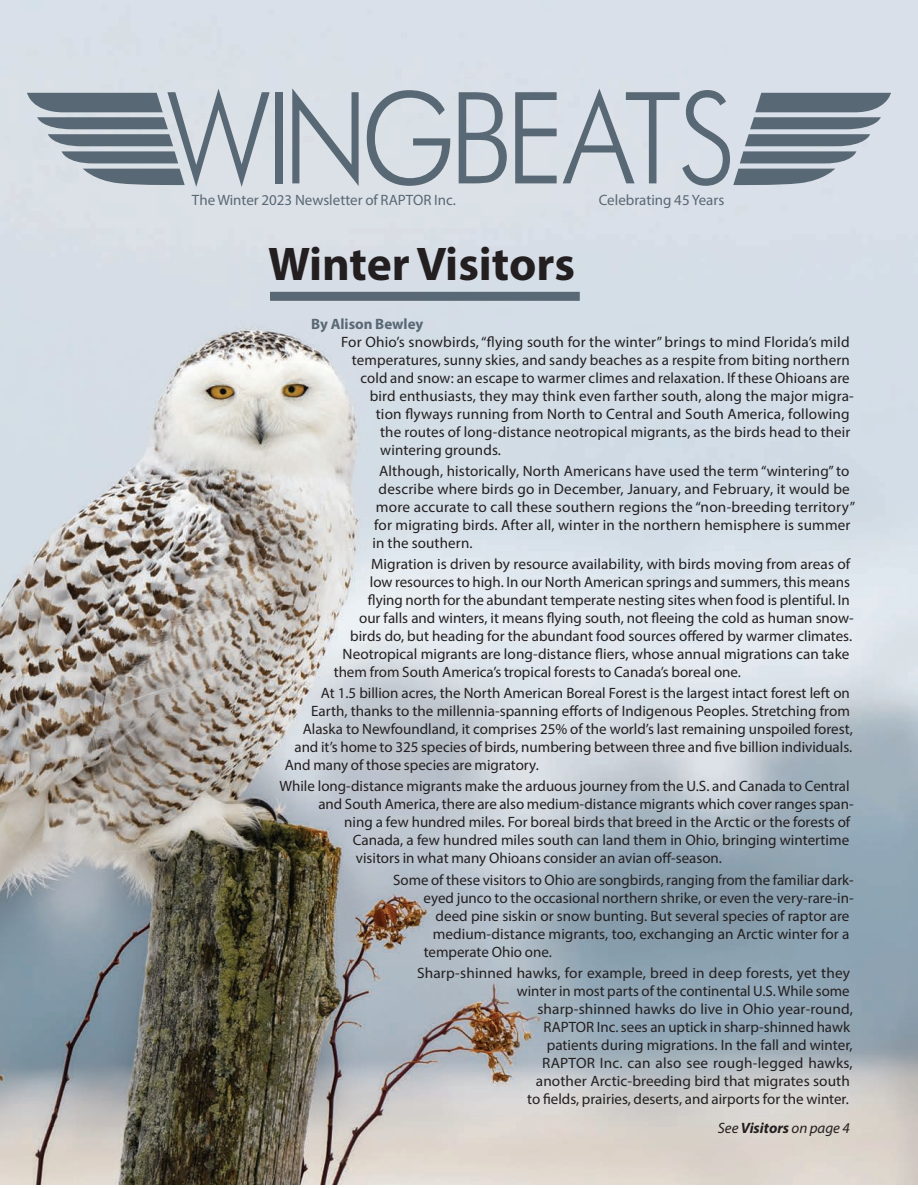
<style>
.page{position:relative;width:918px;height:1188px;background:#fff}
.page>*{position:absolute;margin:0;border:0;box-sizing:border-box;transform-origin:0 0}
.t1{font:300 127.5px "Futura BT";letter-spacing:-.065em;color:#596875;scale:.92 1}
.t2{font:700 47.55px "Myriad Pro";color:#231f20}
.t3{font:15px/18px "Myriad Pro";color:#231f20;text-align:right}
.t4{font:15px "Myriad Pro";color:#596875}
.t5{font:italic 15px "Myriad Pro";color:#231f20}
.t6{font:700 15px "Myriad Pro";color:#596875}
.s1{font-weight:700}
</style>
<div class="page">
<img style="left:0;top:0;width:918px;height:1185px">
<svg style="left:27px;top:93px;width:151px;height:70px"></svg>
<svg style="left:83px;top:169px;width:102px;height:17px"></svg>
<svg style="left:740px;top:93px;width:151px;height:70px"></svg>
<svg style="left:733px;top:169px;width:102px;height:17px"></svg>
<div style="left:270px;top:292px;width:310px;height:9px;background:#596875"></div>
<h1 class="t1" style="left:166px;top:61px;width:622px">WINGBEATS</h1>
<p class="t4" style="left:192px;top:191px;width:265px">The Winter 2023 Newsletter of RAPTOR Inc.</p>
<p class="t4" style="left:599px;top:191px;width:127px">Celebrating 45 Years</p>
<h2 class="t2" style="left:268px;top:233px;width:309px">Winter Visitors</h2>
<p class="t6" style="left:311px;top:314px;width:114px">By Alison Bewley</p>
<p class="t3" style="left:341px;top:332px;width:510px">For Ohio’s snowbirds, “flying south for the winter” brings to mind Florida’s mild</p>
<p class="t3" style="left:352px;top:350px;width:500px">temperatures, sunny skies, and sandy beaches as a respite from biting northern</p>
<p class="t3" style="left:360px;top:368px;width:491px">cold and snow: an escape to warmer climes and relaxation. If these Ohioans are</p>
<p class="t3" style="left:370px;top:386px;width:485px">bird enthusiasts, they may think even farther south, along the major migra-</p>
<p class="t3" style="left:376px;top:404px;width:476px">tion flyways running from North to Central and South America, following</p>
<p class="t3" style="left:380px;top:422px;width:472px">the routes of long-distance neotropical migrants, as the birds head to their</p>
<p class="t3" style="left:380px;top:440px;width:122px">wintering grounds.</p>
<p class="t3" style="left:379px;top:461px;width:472px">Although, historically, North Americans have used the term “wintering” to</p>
<p class="t3" style="left:379px;top:479px;width:473px">describe where birds go in December, January, and February, it would be</p>
<p class="t3" style="left:376px;top:497px;width:481px">more accurate to call these southern regions the “non-breeding territory”</p>
<p class="t3" style="left:374px;top:515px;width:478px">for migrating birds. After all, winter in the northern hemisphere is summer</p>
<p class="t3" style="left:373px;top:533px;width:101px">in the southern.</p>
<p class="t3" style="left:371px;top:555px;width:481px">Migration is driven by resource availability, with birds moving from areas of</p>
<p class="t3" style="left:370px;top:573px;width:482px">low resources to high. In our North American springs and summers, this means</p>
<p class="t3" style="left:368px;top:591px;width:483px">flying north for the abundant temperate nesting sites when food is plentiful. In</p>
<p class="t3" style="left:359px;top:609px;width:496px">our falls and winters, it means flying south, not fleeing the cold as human snow-</p>
<p class="t3" style="left:350px;top:627px;width:503px">birds do, but heading for the abundant food sources offered by warmer climates.</p>
<p class="t3" style="left:343px;top:645px;width:508px">Neotropical migrants are long-distance fliers, whose annual migrations can take</p>
<p class="t3" style="left:334px;top:663px;width:409px">them from South America’s tropical forests to Canada’s boreal one.</p>
<p class="t3" style="left:321px;top:684px;width:531px">At 1.5 billion acres, the North American Boreal Forest is the largest intact forest left on</p>
<p class="t3" style="left:311px;top:702px;width:540px">Earth, thanks to the millennia-spanning efforts of Indigenous Peoples. Stretching from</p>
<p class="t3" style="left:303px;top:720px;width:552px">Alaska to Newfoundland, it comprises 25% of the world’s last remaining unspoiled forest,</p>
<p class="t3" style="left:294px;top:738px;width:559px">and it’s home to 325 species of birds, numbering between three and five billion individuals.</p>
<p class="t3" style="left:285px;top:756px;width:256px">And many of those species are migratory.</p>
<p class="t3" style="left:280px;top:777px;width:572px">While long-distance migrants make the arduous journey from the U.S. and Canada to Central</p>
<p class="t3" style="left:318px;top:795px;width:537px">and South America, there are also medium-distance migrants which cover ranges span-</p>
<p class="t3" style="left:344px;top:813px;width:508px">ning a few hundred miles. For boreal birds that breed in the Arctic or the forests of</p>
<p class="t3" style="left:353px;top:831px;width:498px">Canada, a few hundred miles south can land them in Ohio, bringing wintertime</p>
<p class="t3" style="left:356px;top:849px;width:368px">visitors in what many Ohioans consider an avian off-season.</p>
<p class="t3" style="left:393px;top:870px;width:462px">Some of these visitors to Ohio are songbirds, ranging from the familiar dark-</p>
<p class="t3" style="left:424px;top:888px;width:432px">eyed junco to the occasional northern shrike, or even the very-rare-in-</p>
<p class="t3" style="left:436px;top:906px;width:415px">deed pine siskin or snow bunting. But several species of raptor are</p>
<p class="t3" style="left:433px;top:924px;width:418px">medium-distance migrants, too, exchanging an Arctic winter for a</p>
<p class="t3" style="left:424px;top:942px;width:130px">temperate Ohio one.</p>
<p class="t3" style="left:417px;top:964px;width:437px">Sharp-shinned hawks, for example, breed in deep forests, yet they winter in most parts of the continental U.S. While some<br>sharp-shinned hawks do live in Ohio year-round,<br>RAPTOR Inc. sees an uptick in sharp-shinned hawk<br>patients during migrations. In the fall and winter,<br>RAPTOR Inc. can also see rough-legged hawks,<br>another Arctic-breeding bird that migrates south<br>to fields, prairies, deserts, and airports for the winter.</p>
<p class="t5" style="left:718px;top:1119px;width:133px">See <span class="s1">Visitors</span> on page 4</p>
</div>
